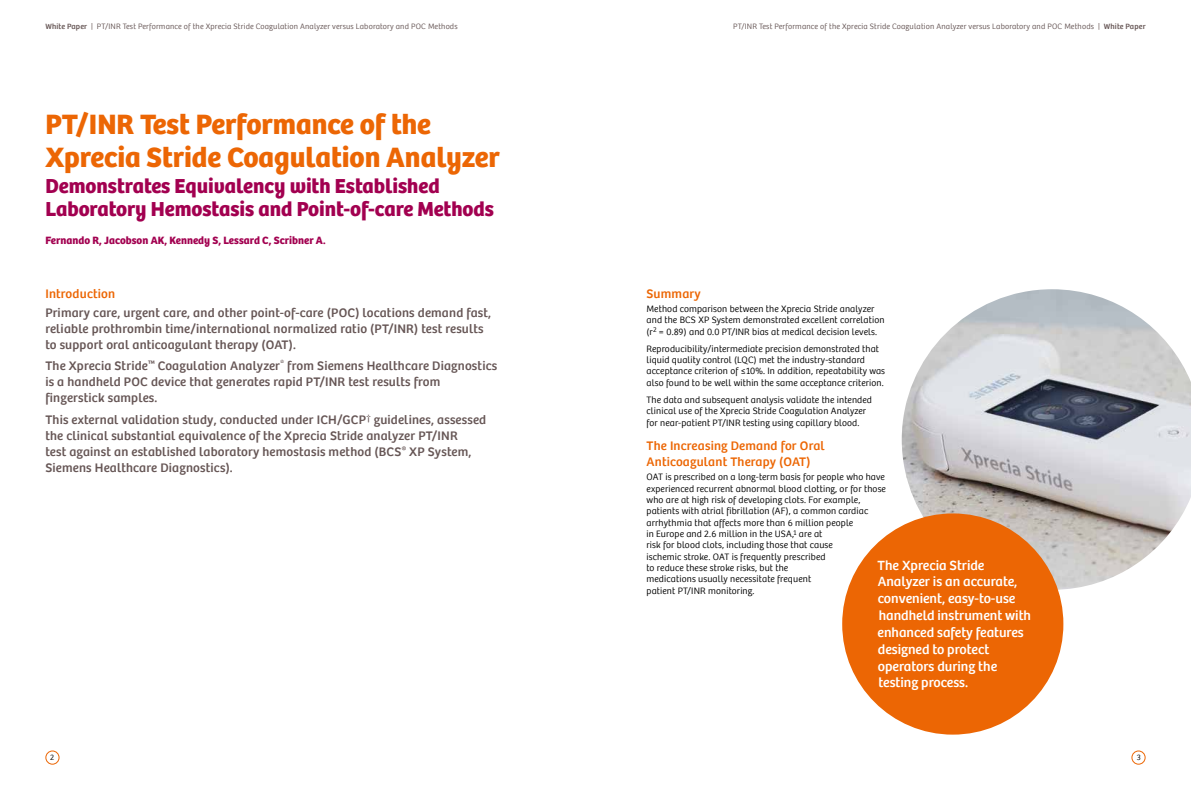
<style>
.page{position:relative;width:1191px;height:794px;background:#fff}
.page>*{position:absolute;margin:0;border:0;box-sizing:border-box;transform-origin:0 0}
.t1{font:29px/33px "Bree SH Headline Regular";color:#ec6604}
.t2{font:21px/23.1px "Bree SH Headline Regular";color:#a20050}
.t3{font:14px/16.8px "Bree SH Text Regular";color:#fff}
.t4{font:13px/16px "Bree SH Text Regular";letter-spacing:.015em;color:#665655}
.t5{font:13px/16px "Bree SH Text Regular";letter-spacing:.015em;color:#ec6604}
.t6{font:11px "Bree SH Headline Regular";letter-spacing:.005em;color:#a20050}
.t7{font:9.5px/11.3px "Bree SH Text Light";letter-spacing:.015em;color:#000}
.t8{font:8px "Bree SH Text Light";letter-spacing:.02em;color:#665655}
.t9{font:8px "Bree SH Text Light";color:#000}
.s1{font-family:"Bree SH Text Regular"}
</style>
<div class="page">
<div style="left:45px;top:750px;width:15px;height:14px;border:1px solid #ec6604;border-radius:50%"></div>
<div style="left:1131px;top:750px;width:14px;height:14px;border:1px solid #ec6604;border-radius:50%"></div>
<img style="left:901px;top:289px;width:290px;height:301px">
<div style="left:842px;top:513px;width:221px;height:221px;background:#ec6604;border-radius:50%"></div>
<p class="t8" style="left:45px;top:21px;width:414px"><span class="s1">White Paper</span> | PT/INR Test Performance of the Xprecia Stride Coagulation Analyzer versus Laboratory and POC Methods</p>
<p class="t8" style="left:733px;top:21px;width:414px">PT/INR Test Performance of the Xprecia Stride Coagulation Analyzer versus Laboratory and POC Methods | <span class="s1">White Paper</span></p>
<h1 class="t1" style="left:45px;top:108px;width:456px">PT/INR Test Performance of the<br>Xprecia Stride Coagulation Analyzer</h1>
<h2 class="t2" style="left:45px;top:175px;width:450px">Demonstrates Equivalency with Established<br>Laboratory Hemostasis and Point-of-care Methods</h2>
<p class="t6" style="left:45px;top:233px;width:282px">Fernando R, Jacobson AK, Kennedy S, Lessard C, Scribner A.</p>
<h3 class="t5" style="left:45px;top:286px;width:71px">Introduction</h3>
<h3 class="t4" style="left:45px;top:304px;width:447px">Primary care, urgent care, and other point-of-care (POC) locations demand fast, reliable prothrombin time/international normalized ratio (PT/INR) test results to support oral anticoagulant therapy (OAT).</h3>
<h3 class="t4" style="left:45px;top:358px;width:453px">The Xprecia Stride<sup>™</sup> Coagulation Analyzer<sup>*</sup> from Siemens Healthcare Diagnostics is a handheld POC device that generates rapid PT/INR test results from fingerstick samples.</h3>
<p class="t4" style="left:45px;top:412px;width:442px">This external validation study, conducted under ICH/GCP<sup>†</sup> guidelines, assessed the clinical substantial equivalence of the Xprecia Stride analyzer PT/INR<br>test against an established laboratory hemostasis method (BCS<sup>®</sup> XP System, Siemens Healthcare Diagnostics).</p>
<h3 class="t5" style="left:646px;top:286px;width:56px">Summary</h3>
<p class="t7" style="left:646px;top:303px;width:239px">Method comparison between the Xprecia Stride analyzer and the BCS XP System demonstrated excellent correlation (r<sup>2</sup> = 0.89) and 0.0 PT/INR bias at medical decision levels.</p>
<p class="t7" style="left:646px;top:343px;width:240px">Reproducibility/intermediate precision demonstrated that liquid quality control (LQC) met the industry-standard acceptance criterion of ≤10%. In addition, repeatability was also found to be well within the same acceptance criterion.</p>
<p class="t7" style="left:646px;top:394px;width:227px">The data and subsequent analysis validate the intended clinical use of the Xprecia Stride Coagulation Analyzer for near-patient PT/INR testing using capillary blood.</p>
<h3 class="t5" style="left:646px;top:438px;width:180px">The Increasing Demand for Oral<br>Anticoagulant Therapy (OAT)</h3>
<p class="t7" style="left:646px;top:471px;width:241px">OAT is prescribed on a long-term basis for people who have experienced recurrent abnormal blood clotting, or for those who are at high risk of developing clots. For example, patients with atrial fibrillation (AF), a common cardiac arrhythmia that affects more than 6 million people<br>in Europe and 2.6 million in the USA,<sup>1</sup> are at<br>risk for blood clots, including those that cause<br>ischemic stroke. OAT is frequently prescribed<br>to reduce these stroke risks, but the<br>medications usually necessitate frequent<br>patient PT/INR monitoring.</p>
<h3 class="t3" style="left:877px;top:557px;width:155px">The Xprecia Stride<br>Analyzer is an accurate, convenient, easy-to-use handheld instrument with enhanced safety features designed to protect operators during the testing process.</h3>
<p class="t9" style="left:50px;top:752px;width:6px">2</p>
<p class="t9" style="left:1136px;top:752px;width:6px">3</p>
</div>
